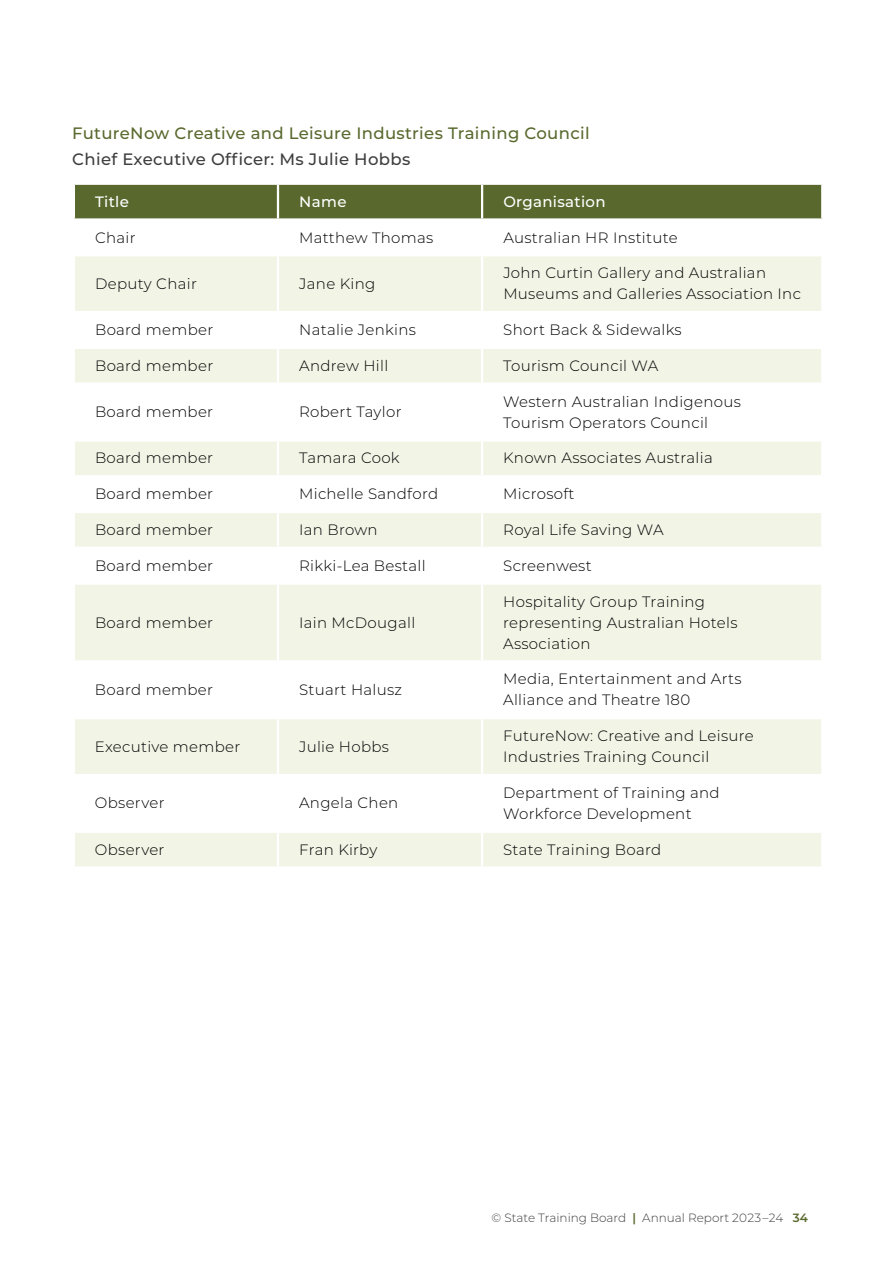
<style>
.page{position:relative;width:893px;height:1263px;background:#fff}
.page>*{position:absolute;margin:0;border:0;box-sizing:border-box;transform-origin:0 0}
.t1{font:500 16.5px "Montserrat";letter-spacing:.02em;color:#59692e}
.t2{font:500 16.5px "Montserrat";letter-spacing:.02em;color:#3e3e3e}
.t3{font:300 15px/21px "Montserrat";letter-spacing:.02em;color:#000}
.t4{font:500 15px "Montserrat";letter-spacing:.02em;color:#fff}
.t5{font:300 12px "Montserrat";color:#3e3e3e}
.s1{font-weight:600;color:#59692e}
</style>
<div class="page">
<div style="left:75px;top:185px;width:746px;height:33px;background:#59692e"></div>
<svg style="left:75px;top:256px;width:746px;height:610px;fill:#f2f4e6"></svg>
<hr style="left:277px;top:185px;width:2px;height:33px;background:#fff">
<hr style="left:481px;top:185px;width:2px;height:33px;background:#fff">
<hr style="left:277px;top:256px;width:2px;height:55px;background:#fff">
<hr style="left:481px;top:256px;width:2px;height:55px;background:#fff">
<hr style="left:73px;top:311px;width:205px;height:2px;background:#fff">
<hr style="left:278px;top:311px;width:204px;height:2px;background:#fff">
<hr style="left:277px;top:313px;width:2px;height:34px;background:#fff">
<hr style="left:482px;top:311px;width:341px;height:2px;background:#fff">
<hr style="left:481px;top:313px;width:2px;height:34px;background:#fff">
<hr style="left:73px;top:347px;width:205px;height:2px;background:#fff">
<hr style="left:278px;top:347px;width:204px;height:2px;background:#fff">
<hr style="left:277px;top:349px;width:2px;height:33px;background:#fff">
<hr style="left:482px;top:347px;width:341px;height:2px;background:#fff">
<hr style="left:481px;top:349px;width:2px;height:33px;background:#fff">
<hr style="left:73px;top:382px;width:205px;height:3px;background:#fff">
<hr style="left:278px;top:382px;width:204px;height:3px;background:#fff">
<hr style="left:277px;top:385px;width:2px;height:54px;background:#fff">
<hr style="left:482px;top:382px;width:341px;height:3px;background:#fff">
<hr style="left:481px;top:385px;width:2px;height:54px;background:#fff">
<hr style="left:73px;top:439px;width:205px;height:3px;background:#fff">
<hr style="left:278px;top:439px;width:204px;height:3px;background:#fff">
<hr style="left:277px;top:442px;width:2px;height:33px;background:#fff">
<hr style="left:482px;top:439px;width:341px;height:3px;background:#fff">
<hr style="left:481px;top:442px;width:2px;height:33px;background:#fff">
<hr style="left:73px;top:475px;width:205px;height:2px;background:#fff">
<hr style="left:278px;top:475px;width:204px;height:2px;background:#fff">
<hr style="left:277px;top:477px;width:2px;height:34px;background:#fff">
<hr style="left:482px;top:475px;width:341px;height:2px;background:#fff">
<hr style="left:481px;top:477px;width:2px;height:34px;background:#fff">
<hr style="left:73px;top:511px;width:205px;height:2px;background:#fff">
<hr style="left:278px;top:511px;width:204px;height:2px;background:#fff">
<hr style="left:277px;top:513px;width:2px;height:34px;background:#fff">
<hr style="left:482px;top:511px;width:341px;height:2px;background:#fff">
<hr style="left:481px;top:513px;width:2px;height:34px;background:#fff">
<hr style="left:73px;top:547px;width:205px;height:2px;background:#fff">
<hr style="left:278px;top:547px;width:204px;height:2px;background:#fff">
<hr style="left:277px;top:549px;width:2px;height:33px;background:#fff">
<hr style="left:482px;top:547px;width:341px;height:2px;background:#fff">
<hr style="left:481px;top:549px;width:2px;height:33px;background:#fff">
<hr style="left:73px;top:582px;width:205px;height:3px;background:#fff">
<hr style="left:278px;top:582px;width:204px;height:3px;background:#fff">
<hr style="left:277px;top:585px;width:2px;height:75px;background:#fff">
<hr style="left:482px;top:582px;width:341px;height:3px;background:#fff">
<hr style="left:481px;top:585px;width:2px;height:75px;background:#fff">
<hr style="left:73px;top:660px;width:205px;height:2px;background:#fff">
<hr style="left:278px;top:660px;width:204px;height:2px;background:#fff">
<hr style="left:277px;top:662px;width:2px;height:55px;background:#fff">
<hr style="left:482px;top:660px;width:341px;height:2px;background:#fff">
<hr style="left:481px;top:662px;width:2px;height:55px;background:#fff">
<hr style="left:73px;top:717px;width:205px;height:2px;background:#fff">
<hr style="left:278px;top:717px;width:204px;height:2px;background:#fff">
<hr style="left:277px;top:719px;width:2px;height:55px;background:#fff">
<hr style="left:482px;top:717px;width:341px;height:2px;background:#fff">
<hr style="left:481px;top:719px;width:2px;height:55px;background:#fff">
<hr style="left:73px;top:774px;width:205px;height:2px;background:#fff">
<hr style="left:278px;top:774px;width:204px;height:2px;background:#fff">
<hr style="left:277px;top:776px;width:2px;height:55px;background:#fff">
<hr style="left:482px;top:774px;width:341px;height:2px;background:#fff">
<hr style="left:481px;top:776px;width:2px;height:55px;background:#fff">
<hr style="left:73px;top:831px;width:205px;height:2px;background:#fff">
<hr style="left:278px;top:831px;width:204px;height:2px;background:#fff">
<hr style="left:277px;top:833px;width:2px;height:33px;background:#fff">
<hr style="left:482px;top:831px;width:341px;height:2px;background:#fff">
<hr style="left:481px;top:833px;width:2px;height:33px;background:#fff">
<p class="t1" style="left:72px;top:122px;width:519px">FutureNow Creative and Leisure Industries Training Council</p>
<p class="t2" style="left:72px;top:147px;width:339px">Chief Executive Officer: Ms Julie Hobbs</p>
<p class="t4" style="left:95px;top:191px;width:35px">Title</p>
<p class="t4" style="left:299px;top:191px;width:49px">Name</p>
<p class="t4" style="left:503px;top:191px;width:104px">Organisation</p>
<p class="t3" style="left:95px;top:226px;width:42px">Chair</p>
<p class="t3" style="left:299px;top:226px;width:136px">Matthew Thomas</p>
<p class="t3" style="left:503px;top:226px;width:176px">Australian HR Institute</p>
<p class="t3" style="left:95px;top:272px;width:103px">Deputy Chair</p>
<p class="t3" style="left:299px;top:272px;width:78px">Jane King</p>
<p class="t3" style="left:503px;top:262px;width:299px">John Curtin Gallery and Australian<br>Museums and Galleries Association Inc</p>
<p class="t3" style="left:95px;top:319px;width:120px">Board member</p>
<p class="t3" style="left:299px;top:319px;width:118px">Natalie Jenkins</p>
<p class="t3" style="left:503px;top:319px;width:180px">Short Back &amp; Sidewalks</p>
<p class="t3" style="left:95px;top:355px;width:120px">Board member</p>
<p class="t3" style="left:299px;top:355px;width:91px">Andrew Hill</p>
<p class="t3" style="left:503px;top:355px;width:157px">Tourism Council WA</p>
<p class="t3" style="left:95px;top:401px;width:120px">Board member</p>
<p class="t3" style="left:299px;top:401px;width:104px">Robert Taylor</p>
<p class="t3" style="left:503px;top:390px;width:239px">Western Australian Indigenous<br>Tourism Operators Council</p>
<p class="t3" style="left:95px;top:447px;width:120px">Board member</p>
<p class="t3" style="left:299px;top:447px;width:102px">Tamara Cook</p>
<p class="t3" style="left:503px;top:447px;width:211px">Known Associates Australia</p>
<p class="t3" style="left:95px;top:483px;width:120px">Board member</p>
<p class="t3" style="left:299px;top:483px;width:140px">Michelle Sandford</p>
<p class="t3" style="left:503px;top:483px;width:73px">Microsoft</p>
<p class="t3" style="left:95px;top:519px;width:120px">Board member</p>
<p class="t3" style="left:299px;top:519px;width:80px">Ian Brown</p>
<p class="t3" style="left:503px;top:519px;width:162px">Royal Life Saving WA</p>
<p class="t3" style="left:95px;top:554px;width:120px">Board member</p>
<p class="t3" style="left:299px;top:554px;width:128px">Rikki-Lea Bestall</p>
<p class="t3" style="left:503px;top:554px;width:90px">Screenwest</p>
<p class="t3" style="left:95px;top:611px;width:120px">Board member</p>
<p class="t3" style="left:299px;top:611px;width:118px">Iain McDougall</p>
<p class="t3" style="left:503px;top:590px;width:236px">Hospitality Group Training representing Australian Hotels<br>Association</p>
<p class="t3" style="left:95px;top:678px;width:120px">Board member</p>
<p class="t3" style="left:299px;top:678px;width:105px">Stuart Halusz</p>
<p class="t3" style="left:503px;top:668px;width:240px">Media, Entertainment and Arts<br>Alliance and Theatre 180</p>
<p class="t3" style="left:95px;top:735px;width:147px">Executive member</p>
<p class="t3" style="left:299px;top:735px;width:91px">Julie Hobbs</p>
<p class="t3" style="left:503px;top:725px;width:252px">FutureNow: Creative and Leisure<br>Industries Training Council</p>
<p class="t3" style="left:95px;top:792px;width:71px">Observer</p>
<p class="t3" style="left:299px;top:792px;width:101px">Angela Chen</p>
<p class="t3" style="left:503px;top:782px;width:218px">Department of Training and<br>Workforce Development</p>
<p class="t3" style="left:95px;top:838px;width:71px">Observer</p>
<p class="t3" style="left:299px;top:838px;width:80px">Fran Kirby</p>
<p class="t3" style="left:503px;top:838px;width:160px">State Training Board</p>
<p class="t5" style="left:491px;top:1209px;width:318px">© State Training Board <span class="s1">|</span> Annual Report 2023–24 <span class="s1">34</span></p>
</div>
